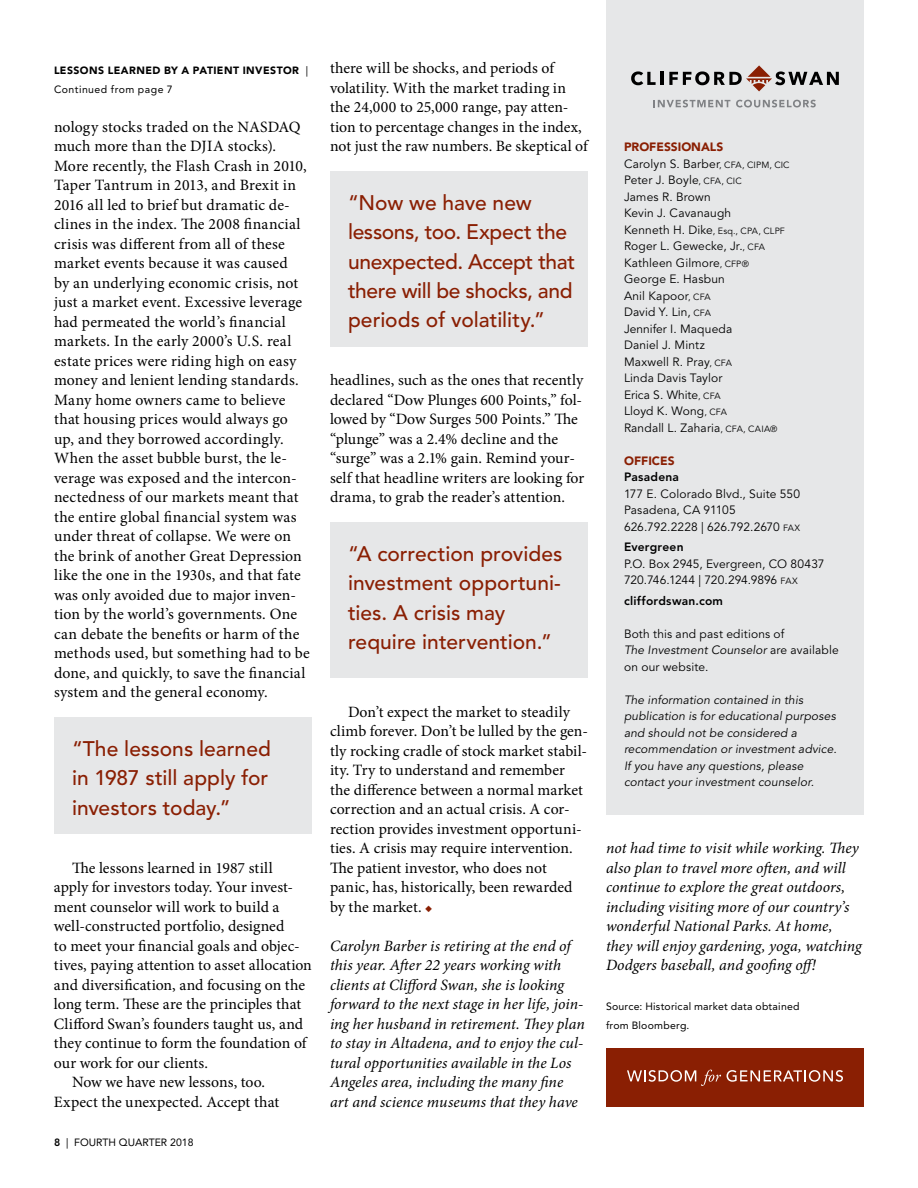
<style>
.page{position:relative;width:918px;height:1188px;background:#fff}
.page>*{position:absolute;margin:0;border:0;box-sizing:border-box;transform-origin:0 0}
.t1{font:500 21px/29.2px "Avenir LT Std";letter-spacing:-.005em;color:#8a1f03}
.t2{font:15.75px/19.5px "Minion Pro";letter-spacing:.005em;color:#000}
.t3{font:italic 15.75px/19.5px "Minion Pro";color:#000}
.t4{font:12px/16.5px "Avenir LT Std";letter-spacing:.015em;color:#000}
.t5{font:italic 12px/16.5px "Avenir LT Std";letter-spacing:.01em;color:#000}
.t6{font:800 12px "Avenir LT Std";letter-spacing:.02em;color:#000}
.t7{font:900 12px "Avenir LT Std";color:#8a1f03}
.t8{font:900 10.5px/19.5px "Avenir LT Std";letter-spacing:.04em;color:#000}
.t9{font:10.5px/19.5px "Avenir LT Std";letter-spacing:.02em;color:#000}
.t10{font:10.5px "Avenir LT Std";color:#000}
.t11{font:9px "Avenir LT Std";letter-spacing:.015em;color:#000}
.s1{font-weight:400}
.s2{font-weight:800}
.s3{color:#8a1f03}
.s4{font-weight:900;color:#8a1f03}
.s5{font-size:9px}
.s6{font-size:12px}
.s7{font-style:italic}
</style>
<div class="page">
<div style="left:606px;top:1048px;width:258px;height:59px;background:#8a1f03"></div>
<svg style="left:627px;top:1070px;width:94px;height:16px"></svg>
<svg style="left:727px;top:1070px;width:116px;height:12px"></svg>
<div style="left:606px;top:0;width:258px;height:814px;background:#e6e7e8"></div>
<svg style="left:631px;top:71px;width:32px;height:14px"></svg>
<svg style="left:654px;top:100px;width:76px;height:7px"></svg>
<svg style="left:736px;top:100px;width:80px;height:7px"></svg>
<svg style="left:669px;top:65px;width:170px;height:26px"></svg>
<div style="left:54px;top:717px;width:258px;height:117px;background:#e6e7e8"></div>
<div style="left:330px;top:522px;width:258px;height:156px;background:#e6e7e8"></div>
<div style="left:330px;top:171px;width:258px;height:175px;background:#e6e7e8"></div>
<p class="t8" style="left:54px;top:60px;width:256px">LESSONS LEARNED BY A PATIENT INVESTOR <span class="s1">|<br>Continued from page 7</span></p>
<p class="t2" style="left:54px;top:117px;width:257px">nology stocks traded on the NASDAQ much more than the DJIA stocks).<br>More recently, the Flash Crash in 2010, Taper Tantrum in 2013, and Brexit in 2016 all led to brief but dramatic de&shy;clines in the index. The 2008 financial crisis was different from all of these market events because it was caused<br>by an underlying economic crisis, not just a market event. Excessive leverage had permeated the world’s financial markets. In the early 2000’s U.S. real estate prices were riding high on easy money and lenient lending standards.<br>Many home owners came to believe that housing prices would always go up, and they borrowed accordingly.<br>When the asset bubble burst, the le&shy;verage was exposed and the intercon&shy;nectedness of our markets meant that the entire global financial system was under threat of collapse. We were on the brink of another Great Depression like the one in the 1930s, and that fate was only avoided due to major inven&shy;tion by the world’s governments. One can debate the benefits or harm of the methods used, but something had to be done, and quickly, to save the financial system and the general economy.</p>
<h1 class="t1" style="left:72px;top:735px;width:200px">“The lessons learned in 1987 still apply for investors today.”</h1>
<p class="t2" style="left:72px;top:858px;width:202px">The lessons learned in 1987 still</p>
<p class="t2" style="left:54px;top:878px;width:241px">apply for investors today. Your invest-</p>
<p class="t2" style="left:54px;top:897px;width:227px">ment counselor will work to build a</p>
<p class="t2" style="left:54px;top:917px;width:232px">well-constructed portfolio, designed</p>
<p class="t2" style="left:54px;top:936px;width:247px">to meet your financial goals and objec-</p>
<p class="t2" style="left:54px;top:956px;width:259px">tives, paying attention to asset allocation</p>
<p class="t2" style="left:54px;top:975px;width:253px">and diversification, and focusing on the</p>
<p class="t2" style="left:54px;top:995px;width:249px">long term. These are the principles that</p>
<p class="t2" style="left:54px;top:1014px;width:251px">Clifford Swan’s founders taught us, and</p>
<p class="t2" style="left:54px;top:1034px;width:254px">they continue to form the foundation of</p>
<p class="t2" style="left:54px;top:1053px;width:155px">our work for our clients.</p>
<p class="t2" style="left:72px;top:1073px;width:195px">Now we have new lessons, too.</p>
<p class="t2" style="left:54px;top:1092px;width:227px">Expect the unexpected. Accept that</p>
<p class="t10" style="left:54px;top:1136px;width:141px"><span class="s2">8</span> | FOURTH QUARTER 2018</p>
<p class="t2" style="left:330px;top:59px;width:259px">there will be shocks, and periods of volatility. With the market trading in the 24,000 to 25,000 range, pay atten&shy;tion to percentage changes in the index, not just the raw numbers. Be skeptical of</p>
<h1 class="t1" style="left:348px;top:189px;width:229px">“Now we have new lessons, too. Expect the unexpected. Accept that there will be shocks, and periods of volatility.”</h1>
<p class="t2" style="left:330px;top:371px;width:256px">headlines, such as the ones that recently declared “Dow Plunges 600 Points,” fol&shy;lowed by “Dow Surges 500 Points.” The “plunge” was a 2.4% decline and the “surge” was a 2.1% gain. Remind your&shy;self that headline writers are looking for drama, to grab the reader’s attention.</p>
<h1 class="t1" style="left:348px;top:540px;width:216px">“A correction provides investment opportuni&shy;ties. A crisis may require intervention.”</h1>
<p class="t2" style="left:330px;top:702px;width:260px;text-indent:18px">Don’t expect the market to steadily climb forever. Don’t be lulled by the gen&shy;tly rocking cradle of stock market stabil&shy;ity. Try to understand and remember the difference between a normal market correction and an actual crisis. A cor&shy;rection provides investment opportuni&shy;ties. A crisis may require intervention.<br>The patient investor, who does not panic, has, historically, been rewarded by the market. <span class="s3">◆</span></p>
<p class="t3" style="left:330px;top:936px;width:256px">Carolyn Barber is retiring at the end of this year. After 22 years working with clients at Clifford Swan, she is looking forward to the next stage in her life, join&shy;ing her husband in retirement. They plan to stay in Altadena, and to enjoy the cul&shy;tural opportunities available in the Los Angeles area, including the many fine art and science museums that they have</p>
<p class="t4" style="left:624px;top:139px;width:167px"><span class="s4">PROFESSIONALS<br></span>Carolyn S. Barber<span class="s5">, CFA, CIPM, CIC<br></span>Peter J. Boyle<span class="s5">, CFA, CIC<br></span>James R. Brown<br>Kevin J. Cavanaugh</p>
<p class="t11" style="left:624px;top:225px;width:162px"><span class="s6">Kenneth H. Dike</span>, Esq., CPA, CLPF</p>
<p class="t4" style="left:624px;top:238px;width:155px">Roger L. Gewecke, Jr.<span class="s5">, CFA<br></span>Kathleen Gilmore<span class="s5">, CFP®<br></span>George E. Hasbun<br>Anil Kapoor<span class="s5">, CFA<br></span>David Y. Lin, <span class="s5">CFA<br></span>Jennifer I. Maqueda<br>Daniel J. Mintz<br>Maxwell R. Pray<span class="s5">, CFA<br></span>Linda Davis Taylor<br>Erica S. White<span class="s5">, CFA<br></span>Lloyd K. Wong<span class="s5">, CFA<br></span>Randall L. Zaharia<span class="s5">, CFA, CAIA®</span></p>
<p class="t7" style="left:624px;top:453px;width:52px">OFFICES</p>
<p class="t6" style="left:624px;top:470px;width:57px">Pasadena</p>
<p class="t4" style="left:624px;top:486px;width:178px">177 E. Colorado Blvd., Suite 550<br>Pasadena, CA 91105<br>626.792.2228 | 626.792.2670 <span class="s5">FAX</span></p>
<p class="t6" style="left:624px;top:540px;width:61px">Evergreen</p>
<p class="t4" style="left:624px;top:556px;width:202px">P.O. Box 2945, Evergreen, CO 80437<br>720.746.1244 | 720.294.9896 <span class="s5">FAX</span></p>
<p class="t6" style="left:624px;top:594px;width:101px">cliffordswan.com</p>
<p class="t4" style="left:624px;top:626px;width:216px">Both this and past editions of<br><span class="s7">The Investment Counselor</span> are available on our website.</p>
<p class="t5" style="left:624px;top:692px;width:214px">The information contained in this publication is for educational purposes and should not be considered a recommendation or investment advice.<br>If you have any questions, please contact your investment counselor.</p>
<p class="t3" style="left:606px;top:839px;width:257px">not had time to visit while working. They also plan to travel more often, and will continue to explore the great outdoors, including visiting more of our country’s wonderful National Parks. At home, they will enjoy gardening, yoga, watching Dodgers baseball, and goofing off!</p>
<p class="t9" style="left:606px;top:996px;width:195px">Source: Historical market data obtained from Bloomberg.</p>
</div>
